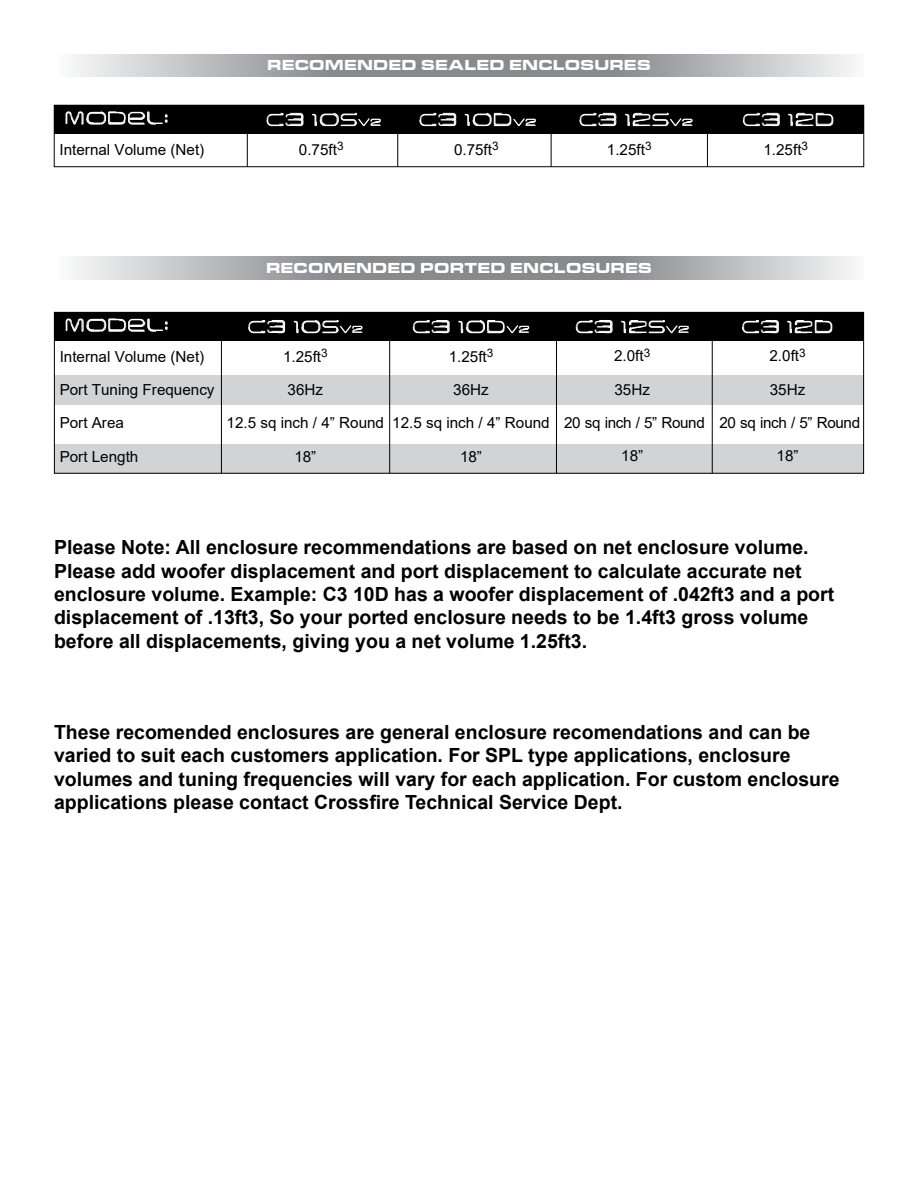
<style>
.page{position:relative;width:918px;height:1188px;background:#fff}
.page>*{position:absolute;margin:0;border:0;box-sizing:border-box;transform-origin:0 0}
.t1{font:700 19.5px/23.4px "Arial";color:#000}
.t2{font:300 17.7px "Arkitech Round";color:#fff}
.t3{font:15.3px/33.3px "Arial";color:#000101;text-align:center}
.t4{font:15.3px/33.3px "Arial";letter-spacing:-.025em;color:#000101;text-align:center}
.t5{font:15px "Microgramma D Bold Exte";letter-spacing:.06em;color:#fff}
.s1{font-size:10.35px}
</style>
<div class="page">
<svg style="left:74px;top:54px;width:781px;height:23px;background:#a9abad"></svg>
<svg style="left:74px;top:256px;width:781px;height:23px;background:#a9abad"></svg>
<div style="left:54px;top:105px;width:810px;height:29px;background:#000"></div>
<svg style="left:65px;top:111px;width:103px;height:14px"></svg>
<div style="left:54px;top:105px;width:810px;height:62px;border:1px solid #000"></div>
<hr style="left:247px;top:108px;width:1px;height:59px;background:#000">
<hr style="left:397px;top:108px;width:1px;height:59px;background:#000">
<hr style="left:551px;top:108px;width:1px;height:59px;background:#000">
<hr style="left:707px;top:108px;width:1px;height:59px;background:#000">
<svg style="left:266px;top:112px;width:38px;height:14px"></svg>
<svg style="left:312px;top:112px;width:69px;height:15px"></svg>
<svg style="left:419px;top:112px;width:38px;height:14px"></svg>
<svg style="left:465px;top:112px;width:71px;height:15px"></svg>
<svg style="left:579px;top:112px;width:38px;height:14px"></svg>
<svg style="left:625px;top:112px;width:68px;height:15px"></svg>
<svg style="left:743px;top:112px;width:37px;height:14px"></svg>
<svg style="left:788px;top:112px;width:45px;height:15px"></svg>
<div style="left:54px;top:376px;width:810px;height:29px;background:#d1d3d4"></div>
<div style="left:54px;top:444px;width:810px;height:30px;background:#d1d3d4"></div>
<div style="left:54px;top:312px;width:810px;height:29px;background:#000"></div>
<svg style="left:66px;top:318px;width:102px;height:14px"></svg>
<div style="left:54px;top:312px;width:810px;height:162px;border:1px solid #000"></div>
<hr style="left:221px;top:315px;width:1px;height:158px;background:#000">
<hr style="left:389px;top:315px;width:1px;height:158px;background:#000">
<hr style="left:556px;top:315px;width:1px;height:158px;background:#000">
<hr style="left:712px;top:315px;width:1px;height:158px;background:#000">
<svg style="left:248px;top:320px;width:37px;height:14px"></svg>
<svg style="left:294px;top:320px;width:69px;height:14px"></svg>
<svg style="left:413px;top:320px;width:37px;height:14px"></svg>
<svg style="left:458px;top:320px;width:71px;height:14px"></svg>
<svg style="left:575px;top:320px;width:38px;height:14px"></svg>
<svg style="left:621px;top:319px;width:68px;height:15px"></svg>
<svg style="left:742px;top:320px;width:37px;height:14px"></svg>
<svg style="left:787px;top:320px;width:46px;height:14px"></svg>
<p class="t5" style="left:268px;top:55px;width:384px">RECOMENDED SEALED ENCLOSURES</p>
<p class="t2" style="left:64px;top:106px;width:106px">MODEL:</p>
<p class="t3" style="left:60px;top:132px;width:146px">Internal Volume (Net)</p>
<p class="t3" style="left:299px;top:132px;width:46px">0.75ft<sup>3</sup></p>
<p class="t3" style="left:454px;top:132px;width:46px">0.75ft<sup>3</sup></p>
<p class="t3" style="left:607px;top:132px;width:46px">1.25ft<sup>3</sup></p>
<p class="t3" style="left:763px;top:132px;width:46px">1.25ft<sup>3</sup></p>
<p class="t2" style="left:266px;top:107px;width:117px">C3 10S<span class="s1">V2</span></p>
<p class="t2" style="left:419px;top:107px;width:119px">C3 10D<span class="s1">V2</span></p>
<p class="t2" style="left:579px;top:107px;width:116px">C3 12S<span class="s1">V2</span></p>
<p class="t2" style="left:742px;top:107px;width:94px">C3 12D</p>
<p class="t5" style="left:267px;top:258px;width:386px">RECOMENDED PORTED ENCLOSURES</p>
<p class="t2" style="left:64px;top:313px;width:106px">MODEL:</p>
<p class="t3" style="left:60px;top:340px;width:156px;text-align:left">Internal Volume (Net)<br>Port Tuning Frequency<br>Port Area<br>Port Length</p>
<p class="t2" style="left:248px;top:315px;width:117px">C3 10S<span class="s1">V2</span></p>
<p class="t3" style="left:227px;top:340px;width:159px">1.25ft<sup>3<br></sup>36Hz<br>12.5 sq inch / 4” Round<br>18”</p>
<p class="t3" style="left:392px;top:340px;width:159px">1.25ft<sup>3<br></sup>36Hz<br>12.5 sq inch / 4” Round<br>18”</p>
<p class="t2" style="left:412px;top:315px;width:119px">C3 10D<span class="s1">V2</span></p>
<p class="t2" style="left:575px;top:315px;width:116px">C3 12S<span class="s1">V2</span></p>
<p class="t4" style="left:564px;top:339px;width:142px">2.0ft<sup>3<br></sup>35Hz<br>20 sq inch / 5” Round<br>18”</p>
<p class="t2" style="left:741px;top:315px;width:94px">C3 12D</p>
<p class="t4" style="left:720px;top:339px;width:142px">2.0ft<sup>3<br></sup>35Hz<br>20 sq inch / 5” Round<br>18”</p>
<p class="t1" style="left:54px;top:536px;width:782px">Please Note: All enclosure recommendations are based on net enclosure volume.<br>Please add woofer displacement and port displacement to calculate accurate net enclosure volume. Example: C3 10D has a woofer displacement of .042ft3 and a port displacement of .13ft3, So your ported enclosure needs to be 1.4ft3 gross volume before all displacements, giving you a net volume 1.25ft3.</p>
<p class="t1" style="left:54px;top:720px;width:787px">These recomended enclosures are general enclosure recomendations and can be varied to suit each customers application. For SPL type applications, enclosure volumes and tuning frequencies will vary for each application. For custom enclosure applications please contact Crossfire Technical Service Dept.</p>
</div>
